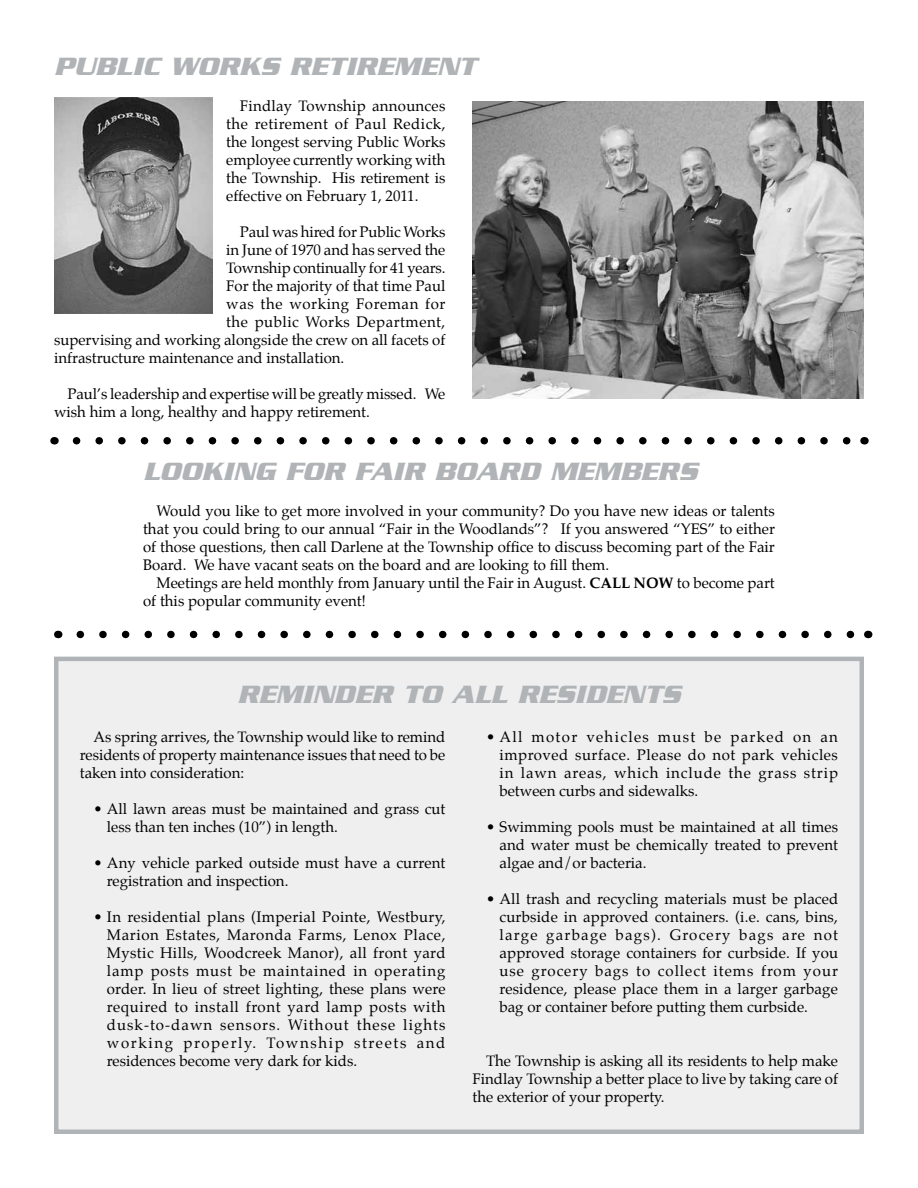
<style>
.page{position:relative;width:918px;height:1188px;background:#fff}
.page>*{position:absolute;margin:0;border:0;box-sizing:border-box;transform-origin:0 0}
.t1{font:italic 700 27px "Serpentine";color:#b1b4b6}
.t2{font:15px/18px "Palatino";color:#000;text-align:justify}
.t3{font:15px "Palatino";letter-spacing:.035em;color:#000}
.t4{font:15px "Palatino";letter-spacing:.04em;color:#000}
.s1{font-weight:700}
</style>
<div class="page">
<div style="left:54px;top:657px;width:810px;height:477px;background:#efeff0;border:4px solid #b1b4b6"></div>
<img style="left:54px;top:97px;width:159px;height:216px">
<img style="left:472px;top:102px;width:392px;height:297px">
<svg style="left:76px;top:437px;width:775px;height:8px"></svg>
<svg style="left:80px;top:631px;width:775px;height:7px"></svg>
<h1 class="t1" style="left:54px;top:50px;width:39px">PUBLIC</h1>
<h1 class="t1" style="left:170px;top:50px;width:161px">WORKS RETIREMENT</h1>
<p class="t2" style="left:226px;top:97px;width:221px;text-indent:14px">Findlay Township announces the retirement of Paul Redick, the longest serving Public Works employee currently working with the Township. His retirement is effective on February 1, 2011.</p>
<p class="t2" style="left:240px;top:223px;width:207px">Paul was hired for Public Works</p>
<p class="t2" style="left:226px;top:241px;width:221px">in June of 1970 and has served the</p>
<p class="t2" style="left:226px;top:259px;width:221px">Township continually for 41 years.</p>
<p class="t2" style="left:226px;top:277px;width:221px">For the majority of that time Paul</p>
<p class="t4" style="left:226px;top:291px;width:221px">was the working Foreman for</p>
<p class="t3" style="left:226px;top:309px;width:221px">the public Works Department,</p>
<p class="t2" style="left:54px;top:331px;width:393px">supervising and working alongside the crew on all facets of</p>
<p class="t2" style="left:54px;top:349px;width:292px">infrastructure maintenance and installation.</p>
<p class="t2" style="left:54px;top:385px;width:393px;text-indent:13px">Paul’s leadership and expertise will be greatly missed. We wish him a long, healthy and happy retirement.</p>
<h1 class="t1" style="left:143px;top:455px;width:556px">LOOKING FOR FAIR BOARD MEMBERS</h1>
<p class="t2" style="left:143px;top:501px;width:633px;text-indent:14px">Would you like to get more involved in your community? Do you have new ideas or talents that you could bring to our annual “Fair in the Woodlands”? If you answered “YES” to either of those questions, then call Darlene at the Township office to discuss becoming part of the Fair Board. We have vacant seats on the board and are looking to fill them.</p>
<p class="t2" style="left:143px;top:573px;width:633px;text-indent:14px">Meetings are held monthly from January until the Fair in August. <span class="s1">CALL NOW</span> to become part of this popular community event!</p>
<h1 class="t1" style="left:237px;top:679px;width:445px">REMINDER TO ALL RESIDENTS</h1>
<p class="t2" style="left:500px;top:727px;width:340px;text-indent:-14px">• All motor vehicles must be parked on an improved surface. Please do not park vehicles in lawn areas, which include the grass strip between curbs and sidewalks.</p>
<p class="t2" style="left:500px;top:817px;width:340px;text-indent:-14px">• Swimming pools must be maintained at all times and water must be chemically treated to prevent algae and/or bacteria.</p>
<p class="t2" style="left:500px;top:889px;width:340px;text-indent:-14px">• All trash and recycling materials must be placed curbside in approved containers. (i.e. cans, bins, large garbage bags). Grocery bags are not approved storage containers for curbside. If you use grocery bags to collect items from your residence, please place them in a larger garbage bag or container before putting them curbside.</p>
<p class="t2" style="left:472px;top:1051px;width:367px;text-indent:14px">The Township is asking all its residents to help make Findlay Township a better place to live by taking care of the exterior of your property.</p>
<p class="t2" style="left:80px;top:727px;width:367px;text-indent:14px">As spring arrives, the Township would like to remind residents of property maintenance issues that need to be taken into consideration:</p>
<p class="t2" style="left:107px;top:799px;width:340px;text-indent:-14px">• All lawn areas must be maintained and grass cut less than ten inches (10”) in length.</p>
<p class="t2" style="left:107px;top:853px;width:340px;text-indent:-13px">• Any vehicle parked outside must have a current registration and inspection.</p>
<p class="t2" style="left:107px;top:907px;width:340px;text-indent:-13px">• In residential plans (Imperial Pointe, Westbury, Marion Estates, Maronda Farms, Lenox Place, Mystic Hills, Woodcreek Manor), all front yard lamp posts must be maintained in operating order. In lieu of street lighting, these plans were required to install front yard lamp posts with dusk-to-dawn sensors. Without these lights working properly. Township streets and residences become very dark for kids.</p>
</div>
